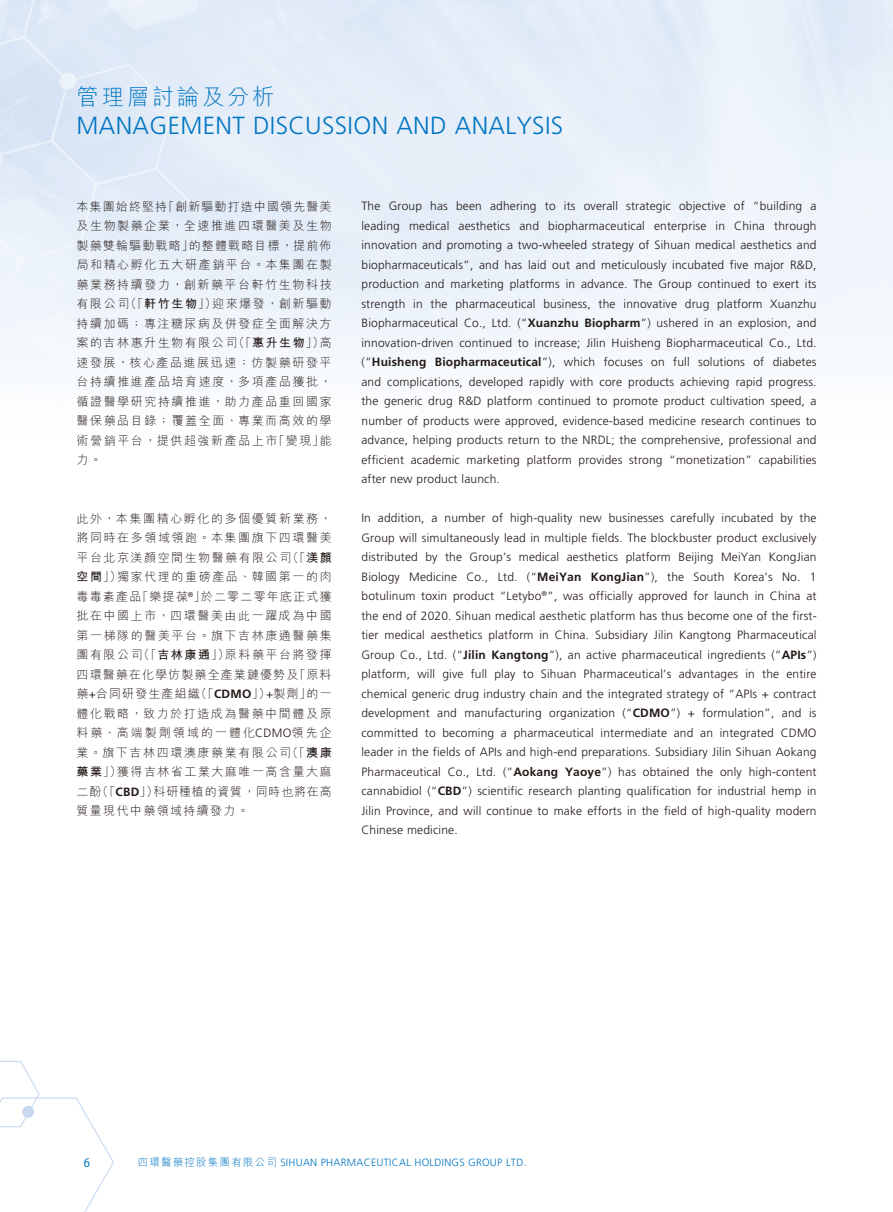
<style>
.page{position:relative;width:893px;height:1212px;background:#fff}
.page>*{position:absolute;margin:0;border:0;box-sizing:border-box;transform-origin:0 0}
.t1{font:300 24.75px "Frutiger";letter-spacing:.015em;color:#0075c1}
.t2{font:300 22.5px "M Hei HK";letter-spacing:.115em;color:#0075c1}
.t3{font:13.5px "Myriad Pro";color:#0075c1;scale:.9 1}
.t4{font:300 12px/19.5px "Frutiger";letter-spacing:.015em;color:#231916;text-align:justify}
.t5{font:300 12px/19.5px "M Hei HK";letter-spacing:.13em;color:#231916;text-align:justify}
.t6{font:300 10.5px "Frutiger";letter-spacing:.025em;color:#0075c1}
.s1{font-weight:700}
.s2{font-family:"Frutiger"}
.s3{font-family:"Frutiger";font-weight:700}
.s4{font-family:"M Hei HK"}
</style>
<div class="page">
<svg style="left:0;top:1061px;width:114px;height:151px"></svg>
<div style="left:22px;top:1106px;width:12px;height:12px;background:#c8daf0;border-radius:50%"></div>
<h2 class="t2" style="left:77px;top:81px;width:199px">管理層討論及分析</h2>
<h1 class="t1" style="left:77px;top:112px;width:488px">MANAGEMENT DISCUSSION AND ANALYSIS</h1>
<p class="t5" style="left:77px;top:196px;width:257px">本集團始終堅持「創新驅動打造中國領先醫美及生物製藥企業，全速推進四環醫美及生物製藥雙輪驅動戰略」的整體戰略目標，提前佈局和精心孵化五大研產銷平台。本集團在製藥業務持續發力，創新藥平台軒竹生物科技有限公司（「<span class="s1">軒竹生物</span>」）迎來爆發，創新驅動持續加碼；專注糖尿病及併發症全面解決方案的吉林惠升生物有限公司（「<span class="s1">惠升生物</span>」）高速發展，核心產品進展迅速；仿製藥研發平台持續推進產品培育速度，多項產品獲批，循證醫學研究持續推進，助力產品重回國家醫保藥品目錄；覆蓋全面、專業而高效的學術營銷平台，提供超強新產品上市「變現」能力。</p>
<p class="t5" style="left:77px;top:508px;width:257px">此外，本集團精心孵化的多個優質新業務，將同時在多領域領跑。本集團旗下四環醫美平台北京渼顏空間生物醫藥有限公司（「<span class="s1">渼顏空間</span>」）獨家代理的重磅產品、韓國第一的肉毒毒素產品「樂提葆<sup>®</sup>」於二零二零年底正式獲批在中國上市，四環醫美由此一躍成為中國第一梯隊的醫美平台。旗下吉林康通醫藥集團有限公司（「<span class="s1">吉林康通</span>」）原料藥平台將發揮四環醫藥在化學仿製藥全產業鏈優勢及「原料藥<span class="s2">+</span>合同研發生產組織（「<span class="s3">CDMO</span>」）<span class="s2">+</span>製劑」的一體化戰略，致力於打造成為醫藥中間體及原料藥、高端製劑領域的一體化<span class="s2">CDMO</span>領先企業。旗下吉林四環澳康藥業有限公司（「<span class="s1">澳康藥業</span>」）獲得吉林省工業大麻唯一高含量大麻二酚（「<span class="s3">CBD</span>」）科研種植的資質，同時也將在高質量現代中藥領域持續發力。</p>
<p class="t4" style="left:361px;top:196px;width:457px">The Group has been adhering to its overall strategic objective of “building a leading medical aesthetics and biopharmaceutical enterprise in China through innovation and promoting a two-wheeled strategy of Sihuan medical aesthetics and biopharmaceuticals”, and has laid out and meticulously incubated five major R&amp;D, production and marketing platforms in advance. The Group continued to exert its strength in the pharmaceutical business, the innovative drug platform Xuanzhu Biopharmaceutical Co., Ltd. (“<span class="s1">Xuanzhu Biopharm</span>”) ushered in an explosion, and innovation-driven continued to increase; Jilin Huisheng Biopharmaceutical Co., Ltd. (“<span class="s1">Huisheng Biopharmaceutical</span>”), which focuses on full solutions of diabetes and complications, developed rapidly with core products achieving rapid progress. the generic drug R&amp;D platform continued to promote product cultivation speed, a number of products were approved, evidence-based medicine research continues to advance, helping products return to the NRDL; the comprehensive, professional and efficient academic marketing platform provides strong “monetization” capabilities after new product launch.</p>
<p class="t4" style="left:361px;top:508px;width:457px">In addition, a number of high-quality new businesses carefully incubated by the Group will simultaneously lead in multiple fields. The blockbuster product exclusively distributed by the Group’s medical aesthetics platform Beijing MeiYan KongJian Biology Medicine Co., Ltd. (“<span class="s1">MeiYan KongJian</span>”), the South Korea’s No. 1 botulinum toxin product “Letybo<sup>®</sup>”, was officially approved for launch in China at the end of 2020. Sihuan medical aesthetic platform has thus become one of the first&shy;tier medical aesthetics platform in China. Subsidiary Jilin Kangtong Pharmaceutical Group Co., Ltd. (“<span class="s1">Jilin Kangtong</span>”), an active pharmaceutical ingredients (“<span class="s1">APIs</span>”) platform, will give full play to Sihuan Pharmaceutical’s advantages in the entire chemical generic drug industry chain and the integrated strategy of “APIs + contract development and manufacturing organization (“<span class="s1">CDMO</span>”) + formulation”, and is committed to becoming a pharmaceutical intermediate and an integrated CDMO leader in the fields of APIs and high-end preparations. Subsidiary Jilin Sihuan Aokang Pharmaceutical Co., Ltd. (“<span class="s1">Aokang Yaoye</span>”) has obtained the only high-content cannabidiol (“<span class="s1">CBD</span>”) scientific research planting qualification for industrial hemp in Jilin Province, and will continue to make efforts in the field of high-quality modern Chinese medicine.</p>
<p class="t3" style="left:84px;top:1154px;width:8px">6</p>
<p class="t6" style="left:138px;top:1156px;width:390px"><span class="s4">四環醫藥控股集團有限公司</span> SIHUAN PHARMACEUTICAL HOLDINGS GROUP LTD.</p>
</div>
